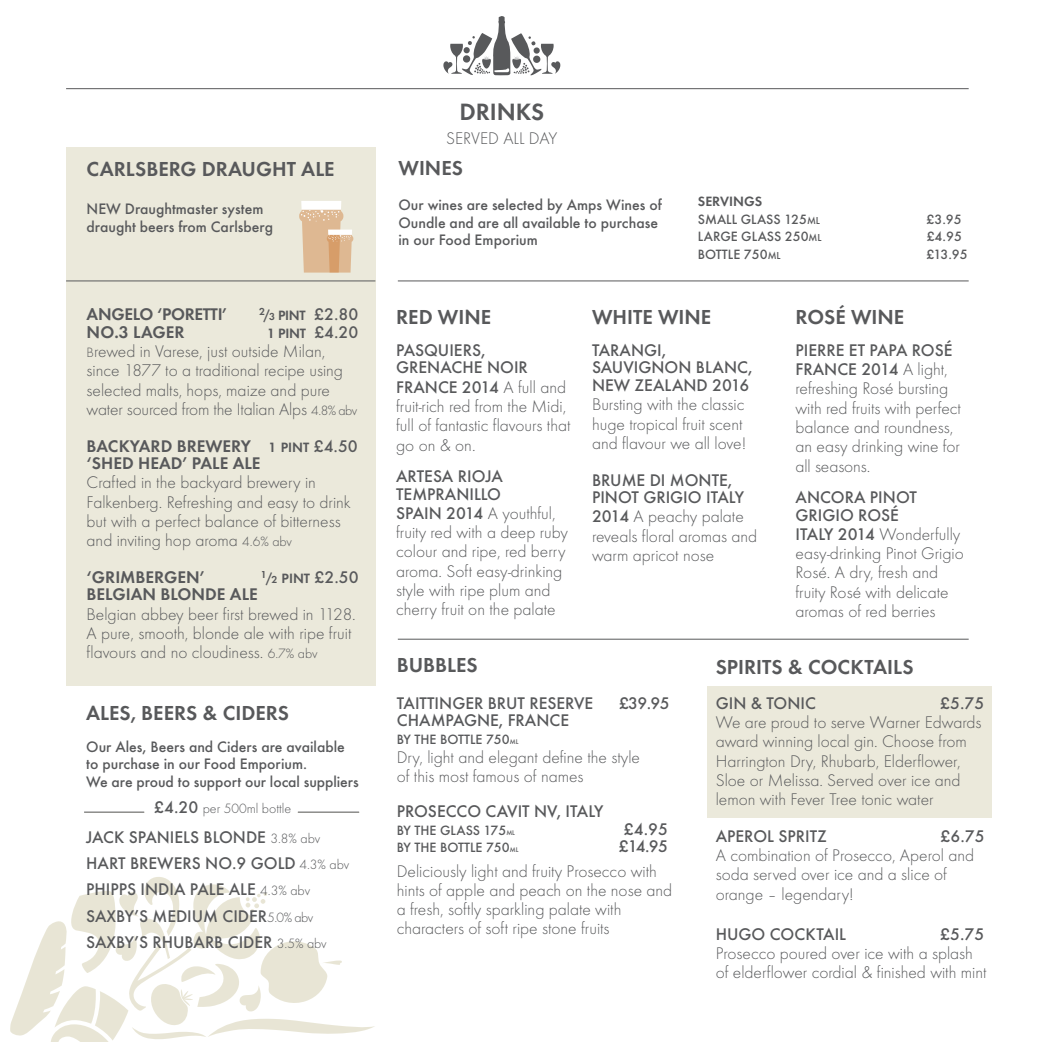
<style>
.page{position:relative;width:1042px;height:1042px;background:#fff}
.page>*{position:absolute;margin:0;border:0;box-sizing:border-box;transform-origin:0 0}
.t1{font:600 24.5px "Futura T";color:#58595b}
.t2{font:600 21px "Futura T";color:#58595b}
.t3{font:300 17.5px/19.2px "Futura T";color:#58595b}
.t4{font:500 17.5px/17.5px "Futura T";color:#58595b}
.t5{font:600 17.5px/17.5px "Futura T";color:#58595b}
.t6{font:600 17.5px "Futura T";letter-spacing:-.02em;color:#58595b}
.t7{font:500 15.75px/17.5px "Futura T";color:#58595b}
.t8{font:500 14px/17.5px "Futura T";color:#58595b}
.t9{font:600 14px "Futura T";letter-spacing:-.02em;color:#58595b}
.t10{font:300 14px "Futura T";color:#58595b}
.s1{font-size:10.5px}
.s2{font-weight:500;font-size:17.5px}
.s3{font-size:14px}
.s4{font-weight:500}
.s5{font-weight:300;font-size:14px}
.s6{font-weight:600}
.s7{font-size:7px}
</style>
<div class="page">
<div style="left:66px;top:147px;width:309px;height:538px;background:#ebe9db"></div>
<div style="left:707px;top:686px;width:284px;height:132px;background:#ebe9db"></div>
<svg style="left:10px;top:877px;width:365px;height:165px"></svg>
<hr style="left:84px;top:811px;width:60px;height:1px;background:#58595b">
<hr style="left:298px;top:811px;width:61px;height:1px;background:#58595b">
<hr style="left:398px;top:639px;width:570px;height:1px;background:#58595b">
<hr style="left:66px;top:280px;width:309px;height:1px;background:#58595b">
<hr style="left:398px;top:280px;width:570px;height:1px;background:#58595b">
<svg style="left:443px;top:16px;width:117px;height:60px"></svg>
<div style="left:301px;top:201px;width:40px;height:9px;background:#fff"></div>
<svg style="left:299px;top:210px;width:54px;height:63px;background:#e0c09e"></svg>
<hr style="left:66px;top:88px;width:902px;height:1px;background:#58595b">
<p class="t2" style="left:87px;top:156px;width:249px">CARLSBERG DRAUGHT ALE</p>
<p class="t7" style="left:87px;top:200px;width:188px">NEW Draughtmaster system draught beers from Carlsberg</p>
<p class="t6" style="left:87px;top:304px;width:142px">ANGELO ‘PORETTI’</p>
<p class="t9" style="left:259px;top:307px;width:101px"><sup>2</sup>/<span class="s1">3</span> PINT <span class="s2">£2.80</span></p>
<p class="t5" style="left:87px;top:323px;width:99px">NO.3 LAGER</p>
<p class="t9" style="left:267px;top:325px;width:93px">1 PINT <span class="s2">£4.20</span></p>
<p class="t3" style="left:87px;top:341px;width:272px"><span class="s3">B</span>rewed in Varese, just outside Milan, since 1877 to a traditional recipe using selected malts, hops, maize and pure water sourced from the Italian Alps <span class="s3">4.8% abv</span></p>
<p class="t5" style="left:87px;top:437px;width:273px">BACKYARD BREWERY <span class="s3">1 PINT</span> <span class="s4">£4.50 </span>‘SHED HEAD’ PALE ALE</p>
<p class="t3" style="left:87px;top:473px;width:266px">Crafted in the backyard brewery in Falkenberg. Refreshing and easy to drink but with a perfect balance of bitterness and inviting hop aroma <span class="s3">4.6% abv</span></p>
<p class="t5" style="left:87px;top:568px;width:120px">‘GRIMBERGEN’</p>
<p class="t9" style="left:261px;top:570px;width:99px"><sup>1</sup>/<span class="s1">2</span> PINT <span class="s2">£2.50</span></p>
<p class="t5" style="left:87px;top:585px;width:173px">BELGIAN BLONDE ALE</p>
<p class="t3" style="left:87px;top:604px;width:271px">Belgian abbey beer first brewed in 1128.<br>A pure, smooth, blonde ale with ripe fruit flavours and no cloudiness. <span class="s3">6.7% abv</span></p>
<p class="t2" style="left:86px;top:701px;width:204px">ALES, BEERS &amp; CIDERS</p>
<p class="t7" style="left:86px;top:737px;width:274px">Our Ales, Beers and Ciders are available to purchase in our Food Emporium.<br>We are proud to support our local suppliers</p>
<p class="t10" style="left:154px;top:800px;width:138px"><span class="s2">£4.20</span> per 500ml bottle</p>
<p class="t4" style="left:86px;top:823px;width:264px;line-height:26.2px">JACK SPANIELS BLONDE <span class="s5">3.8% abv<br></span>HART BREWERS NO.9 GOLD <span class="s5">4.3% abv<br></span>PHIPPS INDIA PALE ALE <span class="s5">4.3% abv<br></span>SAXBY’S MEDIUM CIDER<span class="s5">5.0% abv<br></span>SAXBY’S RHUBARB CIDER <span class="s5">3.5% abv</span></p>
<h1 class="t1" style="left:459px;top:97px;width:86px">DRINKS</h1>
<p class="t3" style="left:446px;top:128px;width:113px">SERVED ALL DAY</p>
<p class="t2" style="left:398px;top:156px;width:66px">WINES</p>
<p class="t7" style="left:398px;top:196px;width:265px">Our wines are selected by Amps Wines of<br>Oundle and are all available to purchase in our Food Emporium</p>
<p class="t8" style="left:698px;top:193px;width:124px"><span class="s6">SERVINGS<br></span>SMALL GLASS 125<span class="s1">ML</span></p>
<p class="t8" style="left:926px;top:210px;width:37px">£3.95</p>
<p class="t8" style="left:698px;top:228px;width:125px">LARGE GLASS 250<span class="s1">ML</span></p>
<p class="t8" style="left:926px;top:228px;width:37px">£4.95</p>
<p class="t8" style="left:698px;top:245px;width:84px">BOTTLE 750<span class="s1">ML</span></p>
<p class="t8" style="left:926px;top:245px;width:43px">£13.95</p>
<p class="t2" style="left:795px;top:305px;width:110px">ROSÉ WINE</p>
<p class="t3" style="left:795px;top:340px;width:167px"><span class="s4">PIERRE ET PAPA ROSÉ<br>FRANCE 2014</span> A light, refreshing Rosé bursting with red fruits with perfect balance and roundness, an easy drinking wine for all seasons.</p>
<p class="t4" style="left:795px;top:488px;width:123px">ANCORA PINOT<br>GRIGIO ROSÉ</p>
<p class="t3" style="left:795px;top:524px;width:170px"><span class="s4">ITALY 2014</span> Wonderfully easy-drinking Pinot Grigio<br>Rosé. A dry, fresh and fruity Rosé with delicate aromas of red berries</p>
<p class="t2" style="left:396px;top:305px;width:96px">RED WINE</p>
<p class="t4" style="left:396px;top:341px;width:133px">PASQUIERS,<br>GRENACHE NOIR</p>
<p class="t3" style="left:396px;top:377px;width:176px"><span class="s4">FRANCE 2014</span> A full and fruit-rich red from the Midi, full of fantastic flavours that go on &amp; on.</p>
<p class="t4" style="left:396px;top:467px;width:108px">ARTESA RIOJA<br>TEMPRANILLO</p>
<p class="t3" style="left:396px;top:503px;width:173px"><span class="s4">SPAIN 2014</span> A youthful, fruity red with a deep ruby colour and ripe, red berry aroma. Soft easy-drinking style with ripe plum and cherry fruit on the palate</p>
<p class="t2" style="left:397px;top:652px;width:82px">BUBBLES</p>
<p class="t4" style="left:397px;top:694px;width:198px">TAITTINGER BRUT RESERVE</p>
<p class="t4" style="left:619px;top:694px;width:52px">£39.95</p>
<p class="t4" style="left:397px;top:711px;width:174px">CHAMPAGNE, FRANCE</p>
<p class="t8" style="left:397px;top:730px;width:123px">BY THE BOTTLE 750<span class="s7">ML</span></p>
<p class="t3" style="left:397px;top:747px;width:245px">Dry, light and elegant define the style of this most famous of names</p>
<p class="t4" style="left:397px;top:802px;width:208px">PROSECCO CAVIT NV, ITALY</p>
<p class="t8" style="left:397px;top:821px;width:120px">BY THE GLASS 175<span class="s7">ML</span></p>
<p class="t4" style="left:624px;top:820px;width:46px">£4.95</p>
<p class="t8" style="left:397px;top:838px;width:123px">BY THE BOTTLE 750<span class="s7">ML</span></p>
<p class="t4" style="left:619px;top:837px;width:51px">£14.95</p>
<p class="t3" style="left:397px;top:861px;width:277px">Deliciously light and fruity Prosecco with hints of apple and peach on the nose and a fresh, softly sparkling palate with characters of soft ripe stone fruits</p>
<p class="t2" style="left:592px;top:305px;width:121px">WHITE WINE</p>
<p class="t4" style="left:592px;top:341px;width:162px">TARANGI,<br>SAUVIGNON BLANC,<br>NEW ZEALAND 2016</p>
<p class="t3" style="left:592px;top:395px;width:156px">Bursting with the classic huge tropical fruit scent and flavour we all love!</p>
<p class="t4" style="left:592px;top:471px;width:154px">BRUME DI MONTE,<br>PINOT GRIGIO ITALY</p>
<p class="t3" style="left:592px;top:507px;width:167px"><span class="s4">2014</span> A peachy palate reveals floral aromas and warm apricot nose</p>
<p class="t2" style="left:716px;top:654px;width:199px">SPIRITS &amp; COCKTAILS</p>
<p class="t4" style="left:716px;top:694px;width:102px">GIN &amp; TONIC</p>
<p class="t4" style="left:940px;top:694px;width:46px">£5.75</p>
<p class="t3" style="left:716px;top:712px;width:267px">We are proud to serve Warner Edwards award winning local gin. Choose from Harrington Dry, Rhubarb, Elderflower, Sloe or Melissa. Served over ice and lemon with Fever Tree tonic water</p>
<p class="t4" style="left:716px;top:827px;width:113px">APEROL SPRITZ</p>
<p class="t4" style="left:940px;top:827px;width:46px">£6.75</p>
<p class="t3" style="left:716px;top:845px;width:260px">A combination of Prosecco, Aperol and soda served over ice and a slice of orange – legendary!</p>
<p class="t4" style="left:716px;top:925px;width:132px">HUGO COCKTAIL</p>
<p class="t4" style="left:940px;top:925px;width:46px">£5.75</p>
<p class="t3" style="left:716px;top:943px;width:272px">Prosecco poured over ice with a splash of elderflower cordial &amp; finished with mint</p>
</div>
